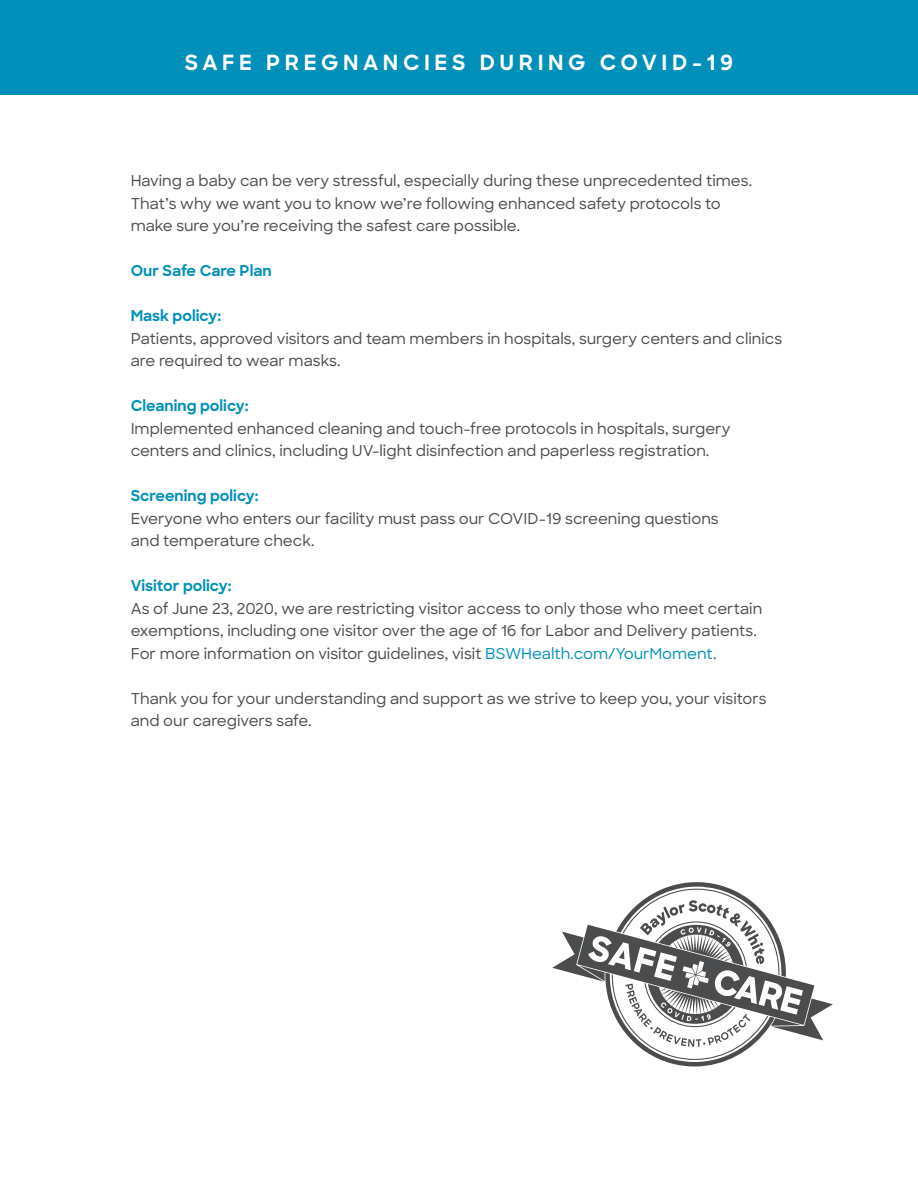
<style>
.page{position:relative;width:918px;height:1188px;background:#fff}
.page>*{position:absolute;margin:0;border:0;box-sizing:border-box;transform-origin:0 0}
.t1{font:700 21px "Sharp Sans";letter-spacing:.22em;color:#fff}
.t2{font:500 15px/22.5px "Sharp Sans";color:#4b4c4d}
.t3{font:700 15px "Sharp Sans";color:#0090ba}
.s1{color:#0090ba}
</style>
<div class="page">
<div style="left:0;top:0;width:918px;height:94px;background:#0090ba"></div>
<svg style="left:552px;top:882px;width:281px;height:185px"></svg>
<p class="t1" style="left:185px;top:47px;width:550px">SAFE PREGNANCIES DURING COVID-19</p>
<p class="t2" style="left:131px;top:169px;width:623px">Having a baby can be very stressful, especially during these unprecedented times.</p>
<p class="t2" style="left:131px;top:192px;width:592px">That’s why we want you to know we’re following enhanced safety protocols to</p>
<p class="t2" style="left:131px;top:214px;width:391px">make sure you’re receiving the safest care possible.</p>
<p class="t3" style="left:131px;top:260px;width:142px">Our Safe Care Plan</p>
<p class="t3" style="left:131px;top:305px;width:92px">Mask policy:</p>
<p class="t2" style="left:131px;top:327px;width:653px">Patients, approved visitors and team members in hospitals, surgery centers and clinics are required to wear masks.</p>
<p class="t3" style="left:131px;top:395px;width:119px">Cleaning policy:</p>
<p class="t2" style="left:131px;top:417px;width:601px">Implemented enhanced cleaning and touch-free protocols in hospitals, surgery centers and clinics, including UV-light disinfection and paperless registration.</p>
<p class="t3" style="left:131px;top:485px;width:129px">Screening policy:</p>
<p class="t2" style="left:131px;top:507px;width:590px">Everyone who enters our facility must pass our COVID-19 screening questions</p>
<p class="t2" style="left:131px;top:529px;width:185px">and temperature check.</p>
<p class="t3" style="left:131px;top:575px;width:102px">Visitor policy:</p>
<p class="t2" style="left:131px;top:597px;width:633px">As of June 23, 2020, we are restricting visitor access to only those who meet certain</p>
<p class="t2" style="left:131px;top:619px;width:628px">exemptions, including one visitor over the age of 16 for Labor and Delivery patients.<br>For more information on visitor guidelines, visit <span class="s1">BSWHealth.com/YourMoment</span>.</p>
<p class="t2" style="left:131px;top:687px;width:637px">Thank you for your understanding and support as we strive to keep you, your visitors</p>
<p class="t2" style="left:131px;top:709px;width:183px">and our caregivers safe.</p>
</div>
